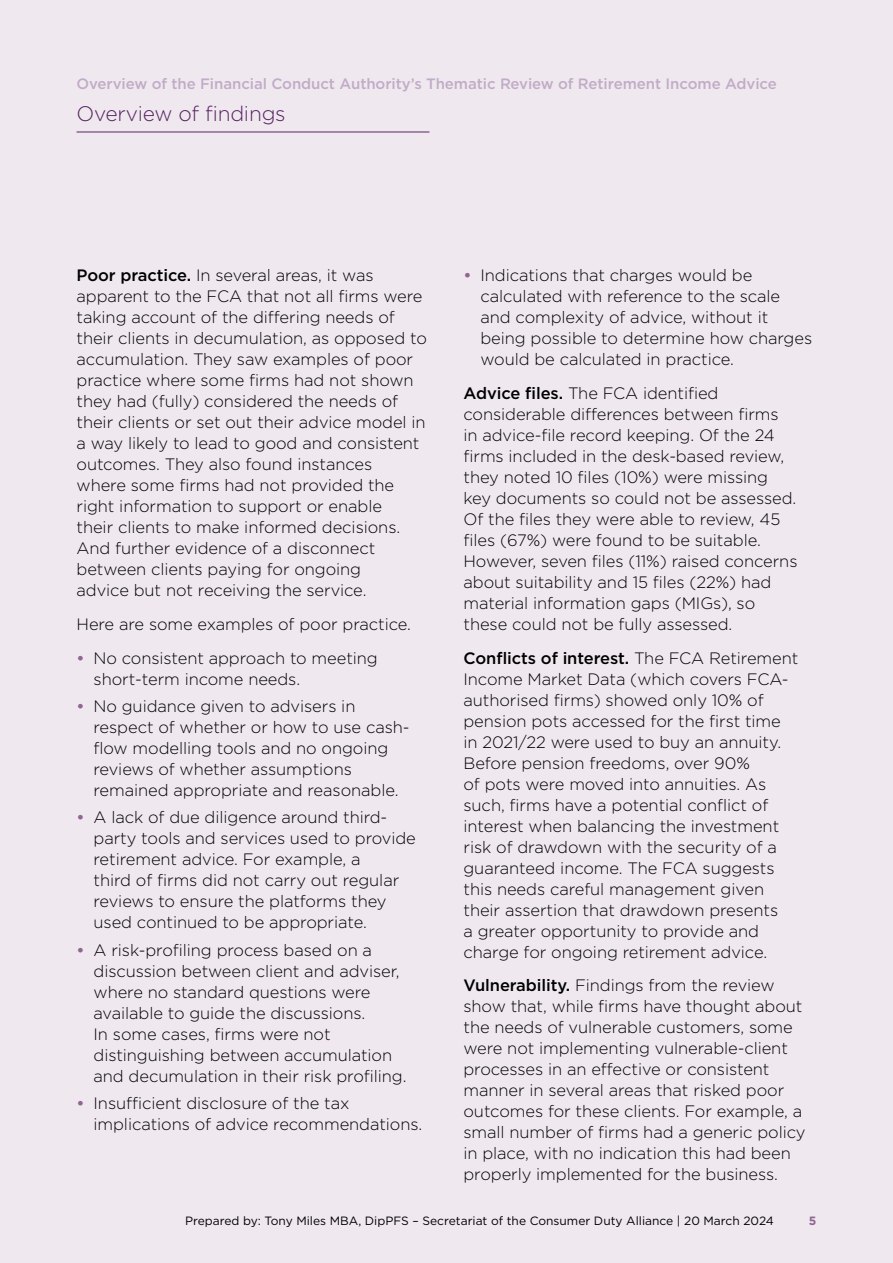
<style>
.page{position:relative;width:893px;height:1263px;background:#efe9ef}
.page>*{position:absolute;margin:0;border:0;box-sizing:border-box;transform-origin:0 0}
.H1_run-on_12{font:300 21px "Gotham";letter-spacing:-.01em;color:#592363}
.Body_9{font:300 16.5px/21px "Gotham";letter-spacing:-.005em;color:#000}
.t1{font:500 15px "Gotham";letter-spacing:-.005em;color:#c2abc7}
.t2{font:12px "Gotham";color:#000}
.t3{font:700 12px "Gotham";color:#8f6690}
.s1{font-weight:500}
.s2{font-weight:500;color:#8f6690}
</style>
<div class="page">
<hr style="left:77px;top:132px;width:352px;height:1px;background:#592363">
<p class="t1" style="left:77px;top:73px;width:702px">Overview of the Financial Conduct Authority’s Thematic Review of Retirement Income Advice</p>
<p class="H1_run-on_12" style="left:77px;top:100px;width:211px">Overview of findings</p>
<p class="Body_9" style="left:77px;top:264px;width:352px"><span class="s1">Poor practice.</span> In several areas, it was apparent to the FCA that not all firms were taking account of the differing needs of their clients in decumulation, as opposed to accumulation. They saw examples of poor practice where some firms had not shown they had (fully) considered the needs of their clients or set out their advice model in a way likely to lead to good and consistent outcomes. They also found instances<br>where some firms had not provided the right information to support or enable<br>their clients to make informed decisions.<br>And further evidence of a disconnect between clients paying for ongoing<br>advice but not receiving the service.</p>
<p class="Body_9" style="left:77px;top:613px;width:336px">Here are some examples of poor practice.</p>
<p class="Body_9" style="left:94px;top:647px;width:286px;text-indent:-17px"><span class="s2">•</span> No consistent approach to meeting short-term income needs.</p>
<p class="Body_9" style="left:94px;top:695px;width:318px;text-indent:-17px"><span class="s2">•</span> No guidance given to advisers in respect of whether or how to use cash&shy;flow modelling tools and no ongoing reviews of whether assumptions remained appropriate and reasonable.</p>
<p class="Body_9" style="left:94px;top:807px;width:324px;text-indent:-17px"><span class="s2">•</span> A lack of due diligence around third&shy;party tools and services used to provide retirement advice. For example, a<br>third of firms did not carry out regular reviews to ensure the platforms they used continued to be appropriate.</p>
<p class="Body_9" style="left:94px;top:939px;width:314px;text-indent:-17px"><span class="s2">•</span> A risk-profiling process based on a discussion between client and adviser, where no standard questions were available to guide the discussions.<br>In some cases, firms were not distinguishing between accumulation and decumulation in their risk profiling.</p>
<p class="Body_9" style="left:94px;top:1092px;width:330px;text-indent:-17px"><span class="s2">•</span> Insufficient disclosure of the tax implications of advice recommendations.</p>
<p class="Body_9" style="left:480px;top:264px;width:333px;text-indent:-17px"><span class="s2">•</span> Indications that charges would be calculated with reference to the scale and complexity of advice, without it being possible to determine how charges would be calculated in practice.</p>
<p class="Body_9" style="left:463px;top:382px;width:336px"><span class="s1">Advice files.</span> The FCA identified considerable differences between firms<br>in advice-file record keeping. Of the 24 firms included in the desk-based review, they noted 10 files (10%) were missing key documents so could not be assessed.<br>Of the files they were able to review, 45 files (67%) were found to be suitable.<br>However, seven files (11%) raised concerns about suitability and 15 files (22%) had material information gaps (MIGs), so these could not be fully assessed.</p>
<p class="Body_9" style="left:463px;top:647px;width:336px"><span class="s1">Conflicts of interest.</span> The FCA Retirement Income Market Data (which covers FCA&shy;authorised firms) showed only 10% of pension pots accessed for the first time in 2021/22 were used to buy an annuity.<br>Before pension freedoms, over 90%<br>of pots were moved into annuities. As such, firms have a potential conflict of interest when balancing the investment risk of drawdown with the security of a guaranteed income. The FCA suggests this needs careful management given their assertion that drawdown presents<br>a greater opportunity to provide and charge for ongoing retirement advice.</p>
<p class="Body_9" style="left:463px;top:975px;width:344px"><span class="s1">Vulnerability.</span> Findings from the review show that, while firms have thought about the needs of vulnerable customers, some were not implementing vulnerable-client processes in an effective or consistent manner in several areas that risked poor outcomes for these clients. For example, a small number of firms had a generic policy in place, with no indication this had been properly implemented for the business.</p>
<p class="t2" style="left:185px;top:1213px;width:590px">Prepared by: Tony Miles MBA, DipPFS – Secretariat of the Consumer Duty Alliance | 20 March 2024</p>
<p class="t3" style="left:809px;top:1212px;width:9px">5</p>
</div>
